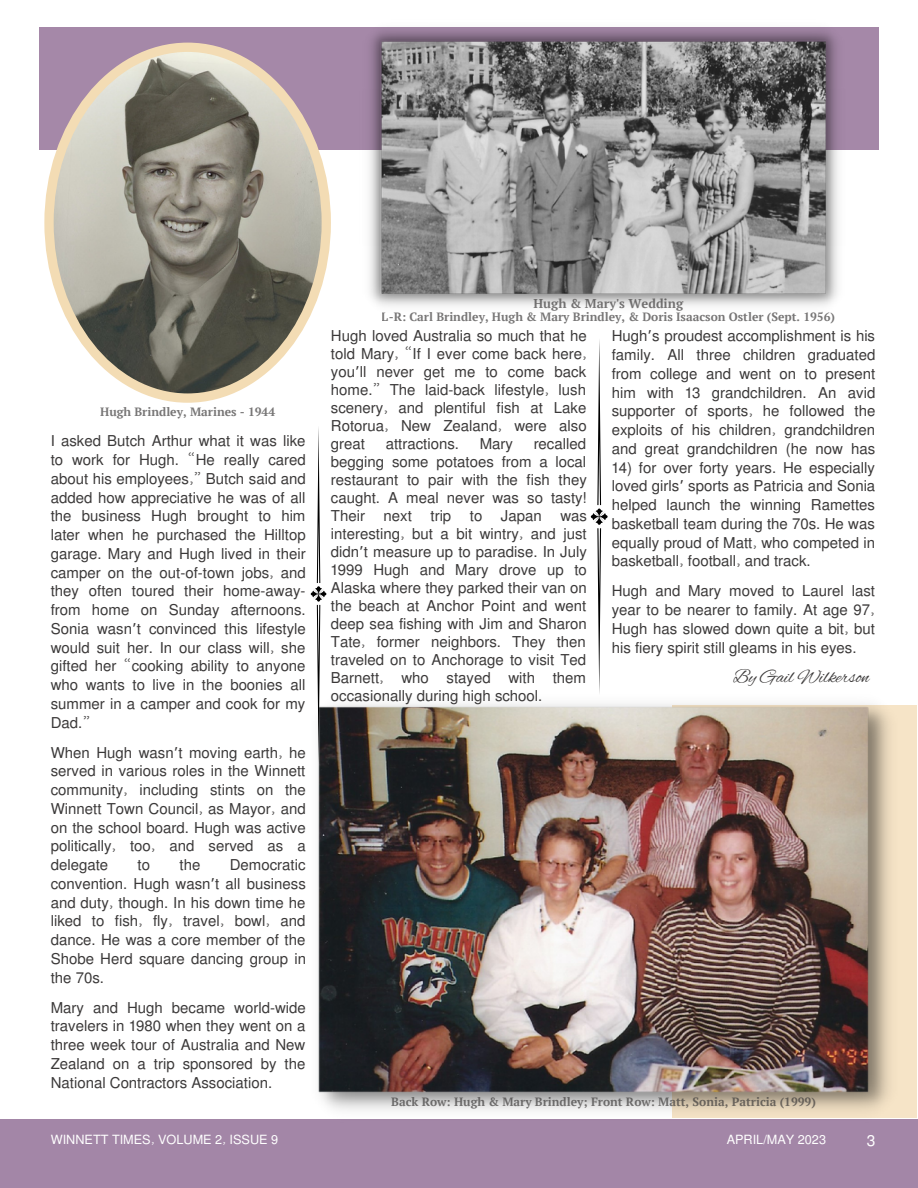
<style>
.page{position:relative;width:918px;height:1188px;background:#fff}
.page>*{position:absolute;margin:0;border:0;box-sizing:border-box;transform-origin:0 0}
.t1{font:19.5px "Alex Brush";color:#3b3939}
.t2{font:15.45px "Mukti";color:#fff}
.t3{font:15px/18.8px "Mukti";color:#3b3939;text-align:justify}
.t4{font:12.75px "Mukti";color:#fff}
.t5{font:700 12.75px "PT Serif";color:#3b3939}
.t6{font:700 12px "PT Serif";color:#3b3939}
.s1{font-family:"Noto Sans Gurmukhi"}
</style>
<div class="page">
<div style="left:0;top:1120px;width:918px;height:68px;background:#a386a7"></div>
<div style="left:39px;top:27px;width:840px;height:122px;background:#a588a8"></div>
<svg style="left:44px;top:43px;width:287px;height:360px"></svg>
<img style="left:209px;top:704px;width:709px;height:416px">
<img style="left:359px;top:31px;width:489px;height:275px">
<svg style="left:591px;top:340px;width:17px;height:353px"></svg>
<svg style="left:311px;top:427px;width:15px;height:335px"></svg>
<p class="t6" style="left:100px;top:404px;width:177px">Hugh Brindley, Marines - 1944</p>
<p class="t3" style="left:51px;top:431px;width:257px">I asked Butch Arthur what it was like to work for Hugh. “He really cared about his employees,” Butch said and added how appreciative he was of all the business Hugh brought to him later when he purchased the Hilltop garage. Mary and Hugh lived in their camper on the out-of-town jobs, and they often toured their home-away&shy;from home on Sunday afternoons.<br>Sonia wasn<span class="s1">’</span>t convinced this lifestyle would suit her. In our class will, she gifted her “cooking ability to anyone who wants to live in the boonies all summer in a camper and cook for my Dad.”</p>
<p class="t3" style="left:51px;top:742px;width:257px">When Hugh wasn<span class="s1">’</span>t moving earth, he served in various roles in the Winnett community, including stints on the Winnett Town Council, as Mayor, and on the school board. Hugh was active politically, too, and served as a delegate</p>
<p class="t3" style="left:51px;top:855px;width:257px;text-indent:179px">Democratic convention. Hugh wasn<span class="s1">’</span>t all business and duty, though. In his down time he liked to fish, fly, travel, bowl, and dance. He was a core member of the Shobe Herd square dancing group in the 70s.</p>
<p class="t3" style="left:51px;top:997px;width:257px">Mary and Hugh became world-wide travelers in 1980 when they went on a three week tour of Australia and New Zealand on a trip sponsored by the National Contractors Association.</p>
<p class="t3" style="left:138px;top:855px;width:14px">to</p>
<p class="t3" style="left:180px;top:855px;width:22px">the</p>
<p class="t5" style="left:534px;top:295px;width:151px">Hugh &amp; Mary's Wedding</p>
<p class="t6" style="left:382px;top:309px;width:455px">L-R: Carl Brindley, Hugh &amp; Mary Brindley, &amp; Doris Isaacson Ostler (Sept. 1956)</p>
<p class="t3" style="left:331px;top:326px;width:257px;line-height:18px">Hugh loved Australia so much that he told Mary, “If I ever come back here, you<span class="s1">’</span>ll never get me to come back home.” The laid-back lifestyle, lush scenery, and plentiful fish at Lake Rotorua, New Zealand, were also great</p>
<p class="t3" style="left:331px;top:434px;width:258px;line-height:18px;text-indent:203px">recalled begging some potatoes from a local restaurant to pair with the fish they caught. A meal never was so tasty!<br>Their next trip to Japan was interesting, but a bit wintry, and just didn<span class="s1">’</span>t measure up to paradise. In July 1999 Hugh and Mary drove up to Alaska where they parked their van on the beach at Anchor Point and went deep sea fishing with Jim and Sharon Tate, former neighbors. They then traveled on to Anchorage to visit Ted Barnett, who stayed with them occasionally during high school.</p>
<p class="t3" style="left:386px;top:434px;width:75px">attractions.</p>
<p class="t3" style="left:480px;top:434px;width:35px">Mary</p>
<p class="t3" style="left:612px;top:326px;width:265px">Hugh<span class="s1">’</span>s proudest accomplishment is his family. All three children graduated from college and went on to present him with 13 grandchildren. An avid supporter of sports, he followed the exploits of his children, grandchildren and great grandchildren (he now has</p>
<p class="t3" style="left:612px;top:457px;width:265px">14) for over forty years. He especially loved girls<span class="s1">’</span> sports as Patricia and Sonia helped launch the winning Ramettes basketball team during the 70s. He was equally proud of Matt, who competed in basketball, football, and track.</p>
<p class="t3" style="left:612px;top:581px;width:265px">Hugh and Mary moved to Laurel last year to be nearer to family. At age 97, Hugh has slowed down quite a bit, but his fiery spirit still gleams in his eyes.</p>
<h1 class="t1" style="left:733px;top:666px;width:138px">By Gail Wilkerson</h1>
<p class="t6" style="left:391px;top:1094px;width:426px">Back Row: Hugh &amp; Mary Brindley; Front Row: Matt, Sonia, Patricia (1999)</p>
<p class="t4" style="left:51px;top:1131px;width:229px">WINNETT TIMES, VOLUME 2, ISSUE 9</p>
<p class="t4" style="left:727px;top:1131px;width:101px">APRIL/MAY 2023</p>
<p class="t2" style="left:867px;top:1130px;width:10px">3</p>
</div>
